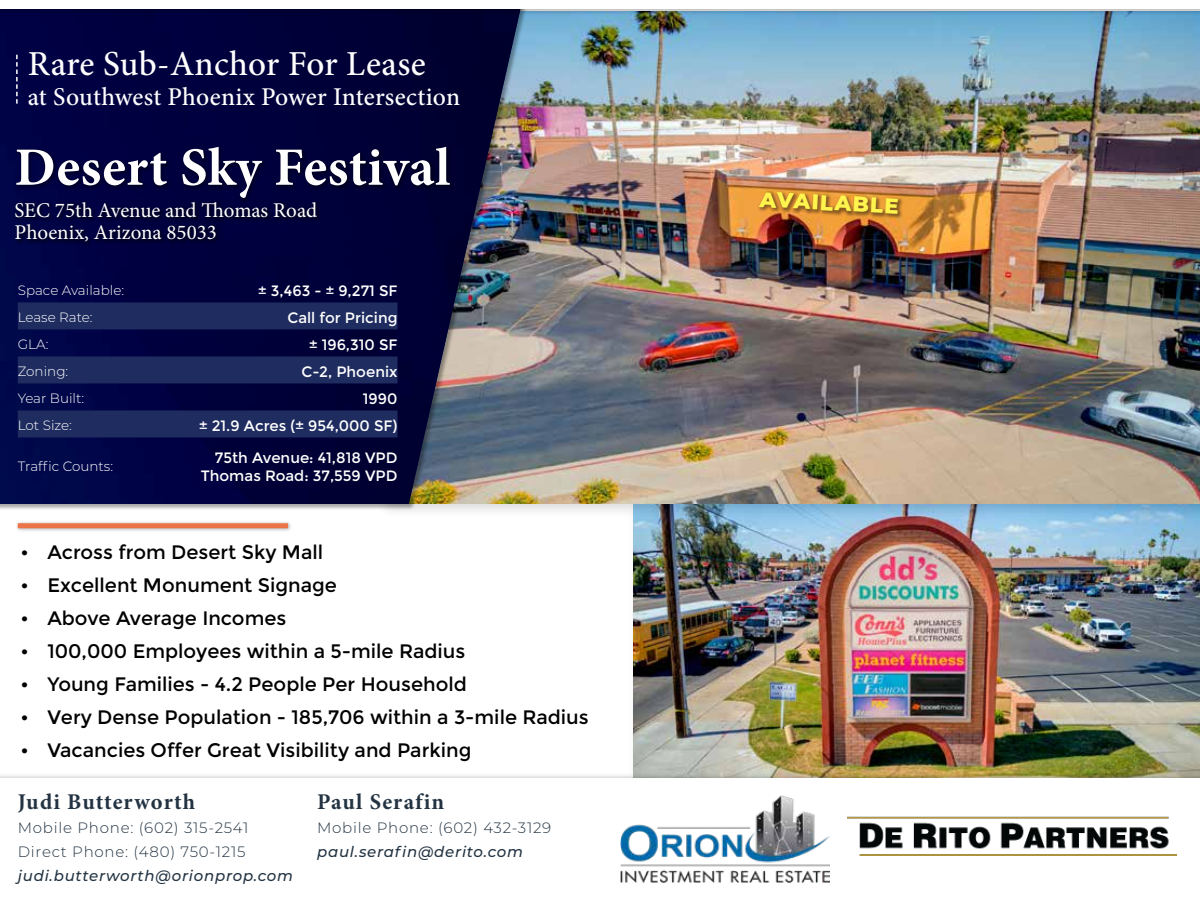
<style>
.page{position:relative;width:1200px;height:900px;background:#fff}
.page>*{position:absolute;margin:0;border:0;box-sizing:border-box;transform-origin:0 0}
.t1{font:700 54px "Minion Pro";letter-spacing:.01em;color:#fff}
.t2{font:500 35.1px "Minion Pro";letter-spacing:.005em;color:#fff}
.t3{font:500 25.65px "Minion Pro";letter-spacing:.005em;color:#fff}
.t4{font:700 22.5px "Minion Pro";letter-spacing:.045em;color:#233342}
.t5{font:21px/22.5px "Minion Pro";color:#fff}
.t6{font:800 21px "Montserrat";color:#fff44d}
.t7{font:19.5px "Montserrat";color:#000}
.t8{font:15px/18px "Montserrat";color:#fff;text-align:right}
.t9{font:300 15px/24px "Montserrat";letter-spacing:.05em;color:#233342}
.t10{font:italic 500 15px "Montserrat";letter-spacing:.05em;color:#233342}
.t11{font:300 13.5px "Montserrat";color:#fff}
</style>
<div class="page">
<img style="left:634px;top:520px;width:566px;height:253px">
<div style="left:375px;top:4px;width:825px;height:516px;background:#000;opacity:.15"></div>
<img style="left:539px;top:17px;width:661px;height:487px">
<div style="left:0;top:0;width:539px;height:511px;background:#000;opacity:.35"></div>
<img style="left:0;top:17px;width:523px;height:487px">
<div style="left:0;top:0;width:1200px;height:17px;background:#000;opacity:.35"></div>
<div style="left:0;top:0;width:1200px;height:9px;background:#fff"></div>
<div style="left:0;top:773px;width:1200px;height:127px;background:#000;opacity:.35"></div>
<div style="left:0;top:778px;width:1200px;height:122px;background:#fff"></div>
<div style="left:13px;top:145px;width:442px;height:103px;background:#000;opacity:.4"></div>
<svg style="left:18px;top:302px;width:380px;height:135px;background:#121a51"></svg>
<div style="left:15px;top:520px;width:277px;height:12px;background:#000;opacity:.35"></div>
<svg style="left:18px;top:523px;width:270px;height:5px"></svg>
<img style="left:848px;top:816px;width:328px;height:40px">
<img style="left:620px;top:796px;width:210px;height:87px">
<svg style="left:16px;top:55px;width:2px;height:49px"></svg>
<div style="left:757px;top:190px;width:147px;height:29px;background:#000;opacity:.25"></div>
<h2 class="t2" style="left:28px;top:40px;width:400px">Rare Sub-Anchor For Lease</h2>
<h3 class="t3" style="left:28px;top:80px;width:434px">at Southwest Phoenix Power Intersection</h3>
<h1 class="t1" style="left:15px;top:129px;width:437px">Desert Sky Festival</h1>
<p class="t5" style="left:15px;top:199px;width:304px">SEC 75th Avenue and Thomas Road<br>Phoenix, Arizona 85033</p>
<p class="t11" style="left:18px;top:282px;width:108px">Space Available:</p>
<p class="t8" style="left:258px;top:282px;width:141px">± 3,463 - ± 9,271 SF</p>
<p class="t11" style="left:18px;top:309px;width:76px">Lease Rate:</p>
<p class="t8" style="left:287px;top:309px;width:112px">Call for Pricing</p>
<p class="t11" style="left:18px;top:336px;width:32px">GLA:</p>
<p class="t8" style="left:309px;top:336px;width:90px">± 196,310 SF</p>
<p class="t11" style="left:18px;top:363px;width:52px">Zoning:</p>
<p class="t8" style="left:301px;top:363px;width:98px">C-2, Phoenix</p>
<p class="t11" style="left:18px;top:390px;width:68px">Year Built:</p>
<p class="t8" style="left:363px;top:390px;width:36px">1990</p>
<p class="t11" style="left:18px;top:417px;width:56px">Lot Size:</p>
<p class="t8" style="left:199px;top:417px;width:200px">± 21.9 Acres (± 954,000 SF)</p>
<p class="t11" style="left:18px;top:457px;width:97px">Traffic Counts:</p>
<p class="t8" style="left:201px;top:449px;width:198px">75th Avenue: 41,818 VPD<br>Thomas Road: 37,559 VPD</p>
<p class="t7" style="left:20px;top:541px;width:304px">• Across from Desert Sky Mall</p>
<p class="t7" style="left:20px;top:574px;width:318px">• Excellent Monument Signage</p>
<p class="t7" style="left:20px;top:607px;width:268px">• Above Average Incomes</p>
<p class="t7" style="left:20px;top:640px;width:447px">• 100,000 Employees within a 5-mile Radius</p>
<p class="t7" style="left:20px;top:673px;width:448px">• Young Families - 4.2 People Per Household</p>
<p class="t7" style="left:20px;top:706px;width:570px">• Very Dense Population - 185,706 within a 3-mile Radius</p>
<p class="t7" style="left:20px;top:739px;width:453px">• Vacancies Offer Great Visibility and Parking</p>
<p class="t4" style="left:317px;top:786px;width:129px">Paul Serafin</p>
<p class="t9" style="left:317px;top:815px;width:236px">Mobile Phone: (602) 432-3129</p>
<p class="t10" style="left:317px;top:841px;width:207px">paul.serafin@derito.com</p>
<p class="t4" style="left:18px;top:786px;width:179px">Judi Butterworth</p>
<p class="t9" style="left:18px;top:815px;width:232px">Mobile Phone: (602) 315-2541<br>Direct Phone: (480) 750-1215</p>
<p class="t10" style="left:18px;top:865px;width:277px">judi.butterworth@orionprop.com</p>
<p class="t6" style="left:761px;top:184px;width:140px;rotate:3deg">AVAILABLE</p>
</div>
